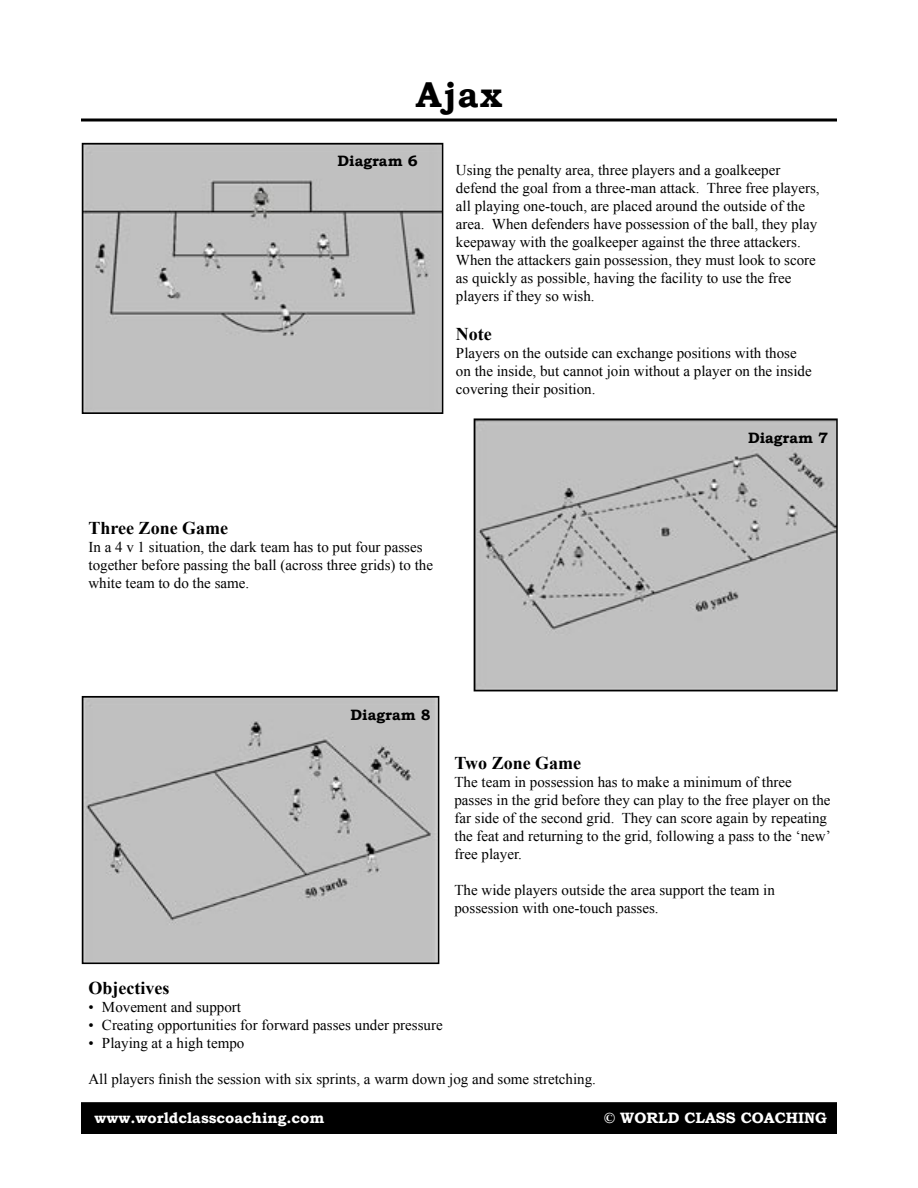
<style>
.page{position:relative;width:918px;height:1188px;background:#fff}
.page>*{position:absolute;margin:0;border:0;box-sizing:border-box;transform-origin:0 0}
.t1{font:700 36px "Bookman Old Style";color:#000}
.newsletter_headings{font:700 18px "Times New Roman";color:#000}
.newsletter_text{font:15px/18px "Times New Roman";color:#000}
.bullet_style{font:15px "Times New Roman";color:#000}
.t2{font:700 15px "Bookman Old Style";color:#fff}
.diagram{font:700 15px "Bookman Old Style";color:#000}
</style>
<div class="page">
<svg style="left:81px;top:118px;width:756px;height:4px;background:#3f3f3f"></svg>
<div style="left:82px;top:1103px;width:754px;height:30px;background:#000"></div>
<div style="left:81px;top:1102px;width:756px;height:32px;border:2px solid #000"></div>
<img style="left:477px;top:421px;width:358px;height:267px">
<div style="left:474px;top:418px;width:364px;height:273px;border:2px solid #000"></div>
<img style="left:85px;top:699px;width:351px;height:262px">
<div style="left:82px;top:696px;width:357px;height:268px;border:2px solid #000"></div>
<img style="left:85px;top:146px;width:355px;height:265px">
<div style="left:82px;top:143px;width:361px;height:271px;border:2px solid #000"></div>
<p class="t1" style="left:416px;top:68px;width:88px">Ajax</p>
<p class="diagram" style="left:338px;top:150px;width:82px">Diagram 6</p>
<p class="newsletter_text" style="left:456px;top:160px;width:365px">Using the penalty area, three players and a goalkeeper defend the goal from a three-man attack. Three free players, all playing one-touch, are placed around the outside of the area. When defenders have possession of the ball, they play keepaway with the goalkeeper against the three attackers.<br>When the attackers gain possession, they must look to score as quickly as possible, having the facility to use the free players if they so wish.</p>
<p class="newsletter_headings" style="left:456px;top:322px;width:37px">Note</p>
<p class="newsletter_text" style="left:456px;top:344px;width:357px">Players on the outside can exchange positions with those on the inside, but cannot join without a player on the inside covering their position.</p>
<p class="diagram" style="left:748px;top:427px;width:82px">Diagram 7</p>
<p class="newsletter_headings" style="left:88px;top:516px;width:141px">Three Zone Game</p>
<p class="newsletter_text" style="left:88px;top:538px;width:346px">In a 4 v 1 situation, the dark team has to put four passes together before passing the ball (across three grids) to the white team to do the same.</p>
<p class="diagram" style="left:351px;top:704px;width:82px">Diagram 8</p>
<p class="newsletter_headings" style="left:454px;top:750px;width:128px">Two Zone Game</p>
<p class="newsletter_text" style="left:454px;top:772px;width:378px">The team in possession has to make a minimum of three passes in the grid before they can play to the free player on the far side of the second grid. They can score again by repeating the feat and returning to the grid, following a pass to the ‘new’ free player.</p>
<p class="newsletter_text" style="left:454px;top:880px;width:322px">The wide players outside the area support the team in possession with one-touch passes.</p>
<p class="newsletter_headings" style="left:88px;top:975px;width:82px">Objectives</p>
<p class="bullet_style" style="left:88px;top:997px;width:154px">• Movement and support</p>
<p class="bullet_style" style="left:88px;top:1015px;width:356px">• Creating opportunities for forward passes under pressure</p>
<p class="bullet_style" style="left:88px;top:1033px;width:158px">• Playing at a high tempo</p>
<p class="newsletter_text" style="left:88px;top:1070px;width:509px">All players finish the session with six sprints, a warm down jog and some stretching.</p>
<p class="t2" style="left:94px;top:1107px;width:232px">www.worldclasscoaching.com</p>
<p class="t2" style="left:604px;top:1107px;width:224px">© WORLD CLASS COACHING</p>
</div>
